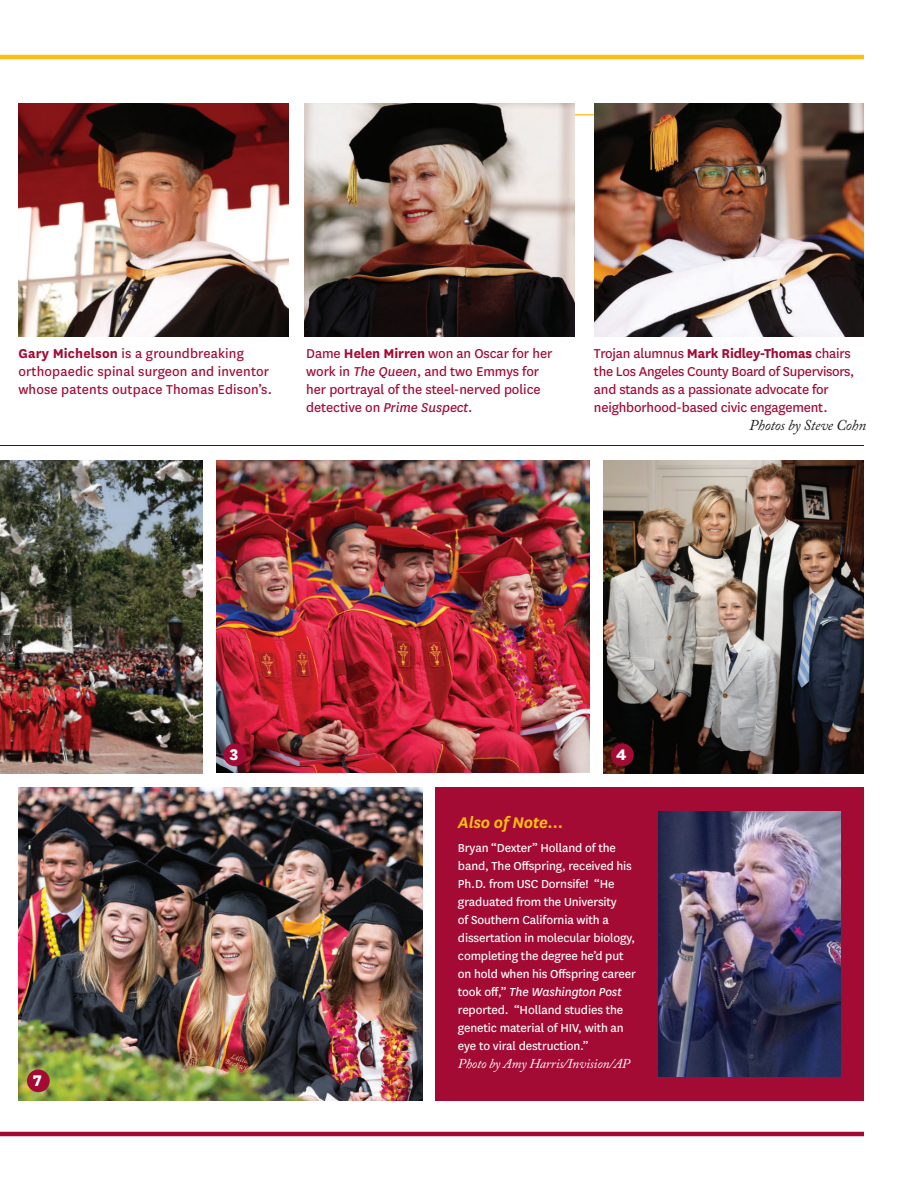
<style>
.page{position:relative;width:918px;height:1188px;background:#fff}
.page>*{position:absolute;margin:0;border:0;box-sizing:border-box;transform-origin:0 0}
.HH_Photo_Caption{font:italic 600 18px "National";letter-spacing:-.01em;color:#fdbe12}
.t1{font:800 18px "National";color:#fff}
.NEW_CAPTION_Cas_Reg{font:15px/18px "National";letter-spacing:-.005em;color:#a30a34}
.Photo_Credit_Caslon{font:italic 15px "Adobe Caslon Pro";letter-spacing:-.015em;color:#231f20}
.HH_Photo_Caption-2{font:13.5px/18px "National";letter-spacing:-.01em;color:#fff}
.HH_Photo_Caption-3{font:italic 13.5px "Adobe Caslon Pro";letter-spacing:-.01em;color:#fff}
.s1{font-weight:700}
.s2{font-style:italic}
.s3{font-style:normal}
</style>
<div class="page">
<hr style="left:0;top:55px;width:864px;height:4px;background:#fdbe12">
<hr style="left:380px;top:114px;width:257px;height:1px;background:#fdbe12">
<img style="left:18px;top:104px;width:270px;height:233px">
<img style="left:304px;top:104px;width:270px;height:233px">
<img style="left:594px;top:104px;width:270px;height:233px">
<img style="left:0;top:460px;width:202px;height:314px">
<img style="left:18px;top:788px;width:404px;height:313px">
<div style="left:27px;top:1069px;width:23px;height:23px;background:#a30a34;border-radius:50%"></div>
<img style="left:603px;top:460px;width:261px;height:314px">
<img style="left:216px;top:460px;width:373px;height:312px">
<div style="left:224px;top:743px;width:22px;height:23px;background:#a30a34;border-radius:50%"></div>
<div style="left:611px;top:743px;width:23px;height:23px;background:#a30a34;border-radius:50%"></div>
<div style="left:435px;top:788px;width:429px;height:313px;background:#a30a34"></div>
<img style="left:658px;top:812px;width:182px;height:264px">
<hr style="left:0;top:445px;width:864px;height:1px;background:#231f20">
<hr style="left:0;top:1132px;width:864px;height:4px;background:#a30a34">
<p class="NEW_CAPTION_Cas_Reg" style="left:18px;top:343px;width:255px"><span class="s1">Gary Michelson</span> is a groundbreaking orthopaedic spinal surgeon and inventor whose patents outpace Thomas Edison’s.</p>
<p class="NEW_CAPTION_Cas_Reg" style="left:306px;top:343px;width:248px">Dame <span class="s1">Helen Mirren</span> won an Oscar for her work in <span class="s2">The Queen</span>, and two Emmys for her portrayal of the steel-nerved police detective on <span class="s2">Prime Suspect</span>.</p>
<p class="NEW_CAPTION_Cas_Reg" style="left:594px;top:343px;width:262px">Trojan alumnus <span class="s1">Mark Ridley-Thomas</span> chairs the Los Angeles County Board of Supervisors, and stands as a passionate advocate for neighborhood-based civic engagement.</p>
<p class="Photo_Credit_Caslon" style="left:749px;top:416px;width:118px">Photos by Steve Cohn</p>
<p class="t1" style="left:230px;top:742px;width:10px">3</p>
<p class="t1" style="left:616px;top:742px;width:12px">4</p>
<p class="t1" style="left:33px;top:1068px;width:10px">7</p>
<p class="HH_Photo_Caption" style="left:458px;top:810px;width:107px">Also of Note<span class="s3">…</span></p>
<p class="HH_Photo_Caption-2" style="left:458px;top:839px;width:179px">Bryan “Dexter” Holland of the band, The Offspring, received his<br>Ph.D. from USC Dornsife! “He graduated from the University<br>of Southern California with a dissertation in molecular biology, completing the degree he’d put on hold when his Offspring career took off,” <span class="s2">The Washington Post </span>reported. “Holland studies the genetic material of HIV, with an eye to viral destruction.”</p>
<p class="HH_Photo_Caption-3" style="left:458px;top:1056px;width:173px">Photo by Amy Harris/Invision/AP</p>
</div>
